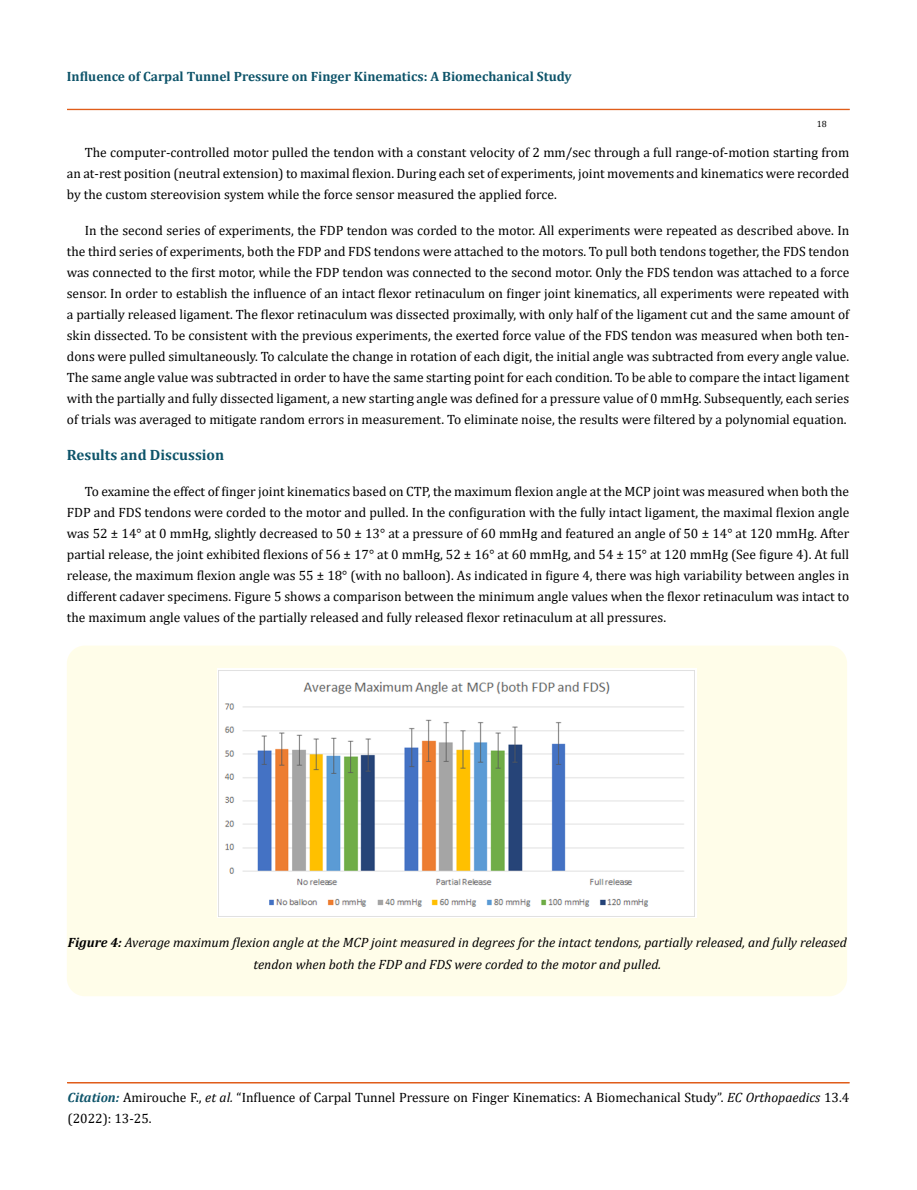
<style>
.page{position:relative;width:917px;height:1190px;background:#fff}
.page>*{position:absolute;margin:0;border:0;box-sizing:border-box;transform-origin:0 0}
.t1{font:700 15px "Cambria";color:#0e546a}
.t2{font:13.5px/21px "Cambria";color:#000;text-align:justify}
.t3{font:italic 13.5px/21px "Cambria";color:#000;text-align:center}
.t4{font:700 13.5px "Cambria";color:#0e546a}
.t5{font:9px "Cambria";color:#000}
.s1{font-weight:700}
.s2{font-weight:700;font-style:italic;color:#0e546a}
.s3{font-style:italic}
</style>
<div class="page">
<div style="left:67px;top:109px;width:782px;height:1px;border:1px solid #e05d1a"></div>
<div style="left:67px;top:1082px;width:782px;height:1px;border:1px solid #e05d1a"></div>
<div style="left:67px;top:645px;width:780px;height:351px;background:#fffde9;border-radius:18px"></div>
<img style="left:217px;top:668px;width:480px;height:249px">
<p class="t4" style="left:67px;top:67px;width:506px">Influence of Carpal Tunnel Pressure on Finger Kinematics: A Biomechanical Study</p>
<p class="t5" style="left:816px;top:118px;width:11px">18</p>
<p class="t2" style="left:67px;top:142px;width:783px;text-indent:18px">The computer-controlled motor pulled the tendon with a constant velocity of 2 mm/sec through a full range-of-motion starting from an at-rest position (neutral extension) to maximal flexion. During each set of experiments, joint movements and kinematics were recorded by the custom stereovision system while the force sensor measured the applied force.</p>
<p class="t2" style="left:67px;top:220px;width:783px;text-indent:18px">In the second series of experiments, the FDP tendon was corded to the motor. All experiments were repeated as described above. In the third series of experiments, both the FDP and FDS tendons were attached to the motors. To pull both tendons together, the FDS tendon was connected to the first motor, while the FDP tendon was connected to the second motor. Only the FDS tendon was attached to a force sensor. In order to establish the influence of an intact flexor retinaculum on finger joint kinematics, all experiments were repeated with a partially released ligament. The flexor retinaculum was dissected proximally, with only half of the ligament cut and the same amount of skin dissected. To be consistent with the previous experiments, the exerted force value of the FDS tendon was measured when both ten&shy;dons were pulled simultaneously. To calculate the change in rotation of each digit, the initial angle was subtracted from every angle value.<br>The same angle value was subtracted in order to have the same starting point for each condition. To be able to compare the intact ligament with the partially and fully dissected ligament, a new starting angle was defined for a pressure value of 0 mmHg. Subsequently, each series of trials was averaged to mitigate random errors in measurement. To eliminate noise, the results were filtered by a polynomial equation.</p>
<p class="t1" style="left:67px;top:444px;width:159px">Results and Discussion</p>
<p class="t2" style="left:67px;top:481px;width:784px;text-indent:18px">To examine the effect of finger joint kinematics based on CTP, the maximum flexion angle at the MCP joint was measured when both the FDP and FDS tendons were corded to the motor and pulled. In the configuration with the fully intact ligament, the maximal flexion angle was 52 ± 14° at 0 mmHg, slightly decreased to 50 ± 13° at a pressure of 60 mmHg and featured an angle of 50 ± 14° at 120 mmHg. After partial release, the joint exhibited flexions of 56 ± 17° at 0 mmHg, 52 ± 16° at 60 mmHg, and 54 ± 15° at 120 mmHg (See figure 4). At full release, the maximum flexion angle was 55 ± 18° (with no balloon). As indicated in figure 4, there was high variability between angles in different cadaver specimens. Figure 5 shows a comparison between the minimum angle values when the flexor retinaculum was intact to the maximum angle values of the partially released and fully released flexor retinaculum at all pressures.</p>
<p class="t3" style="left:68px;top:931px;width:780px"><span class="s1">Figure 4:</span> Average maximum flexion angle at the MCP joint measured in degrees for the intact tendons, partially released, and fully released tendon when both the FDP and FDS were corded to the motor and pulled.</p>
<p class="t2" style="left:68px;top:1086px;width:783px"><span class="s2">Citation:</span> Amirouche F., <span class="s3">et al.</span> “Influence of Carpal Tunnel Pressure on Finger Kinematics: A Biomechanical Study”. <span class="s3">EC Orthopaedics</span> 13.4 (2022): 13-25.</p>
</div>
